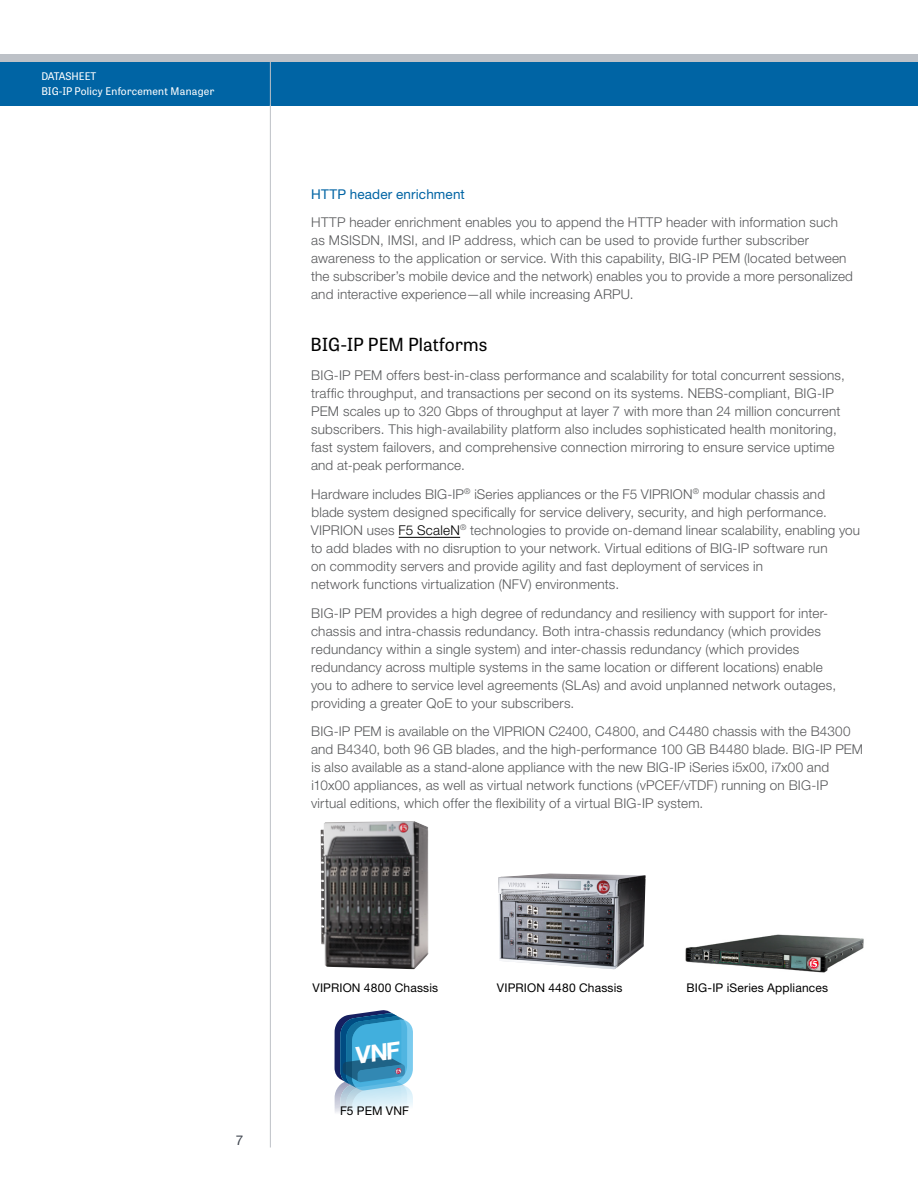
<style>
.page{position:relative;width:918px;height:1188px;background:#fff}
.page>*{position:absolute;margin:0;border:0;box-sizing:border-box;transform-origin:0 0}
.t1{font:18px "Tablet Gothic";color:#000}
.t2{font:300 13.5px/18px "Helvetica Neue LT Std";letter-spacing:.015em;color:#58595b}
.t3{font:13.5px "Helvetica Neue LT Std";letter-spacing:.01em;color:#0064a4}
.t4{font:13.5px "Helvetica Neue LT Std";color:#3f454f}
.t5{font:12px "Helvetica Neue LT Std";letter-spacing:.015em;color:#000}
.t6{font:10.5px/15px "Tablet Gothic";letter-spacing:.02em;color:#fff}
.s1{color:#000}
</style>
<div class="page">
<div style="left:0;top:56px;width:918px;height:50px;background:#0064a4"></div>
<div style="left:0;top:54px;width:918px;height:7px;background:#bdc1c7"></div>
<hr style="left:270px;top:105px;width:1px;height:1043px;background:#bdc1c7">
<hr style="left:270px;top:54px;width:1px;height:52px;background:#bdc1c7">
<hr style="left:399px;top:537px;width:61px;height:1px;background:#000">
<img style="left:498px;top:873px;width:148px;height:96px">
<img style="left:321px;top:821px;width:108px;height:148px">
<img style="left:685px;top:934px;width:179px;height:39px">
<svg style="left:335px;top:1010px;width:78px;height:103px;background:#6ba8c9"></svg>
<p class="t6" style="left:41px;top:68px;width:174px">DATASHEET<br>BIG-IP Policy Enforcement Manager</p>
<p class="t3" style="left:311px;top:186px;width:155px">HTTP header enrichment</p>
<p class="t2" style="left:311px;top:213px;width:543px">HTTP header enrichment enables you to append the HTTP header with information such as MSISDN, IMSI, and IP address, which can be used to provide further subscriber awareness to the application or service. With this capability, BIG-IP PEM (located between the subscriber’s mobile device and the network) enables you to provide a more personalized and interactive experience—all while increasing ARPU.</p>
<h1 class="t1" style="left:311px;top:332px;width:178px">BIG-IP PEM Platforms</h1>
<p class="t2" style="left:311px;top:366px;width:535px">BIG-IP PEM offers best-in-class performance and scalability for total concurrent sessions, traffic throughput, and transactions per second on its systems. NEBS-compliant, BIG-IP PEM scales up to 320 Gbps of throughput at layer 7 with more than 24 million concurrent subscribers. This high-availability platform also includes sophisticated health monitoring, fast system failovers, and comprehensive connection mirroring to ensure service uptime and at-peak performance.</p>
<p class="t2" style="left:311px;top:485px;width:551px">Hardware includes BIG-IP<sup>®</sup> iSeries appliances or the F5 VIPRION<sup>®</sup> modular chassis and blade system designed specifically for service delivery, security, and high performance.<br>VIPRION uses <span class="s1">F5 ScaleN</span><sup>®</sup> technologies to provide on-demand linear scalability, enabling you to add blades with no disruption to your network. Virtual editions of BIG-IP software run<br>on commodity servers and provide agility and fast deployment of services in<br>network functions virtualization (NFV) environments.</p>
<p class="t2" style="left:311px;top:604px;width:527px">BIG-IP PEM provides a high degree of redundancy and resiliency with support for inter&shy;chassis and intra-chassis redundancy. Both intra-chassis redundancy (which provides redundancy within a single system) and inter-chassis redundancy (which provides redundancy across multiple systems in the same location or different locations) enable you to adhere to service level agreements (SLAs) and avoid unplanned network outages, providing a greater QoE to your subscribers.</p>
<p class="t2" style="left:311px;top:722px;width:554px">BIG-IP PEM is available on the VIPRION C2400, C4800, and C4480 chassis with the B4300 and B4340, both 96 GB blades, and the high-performance 100 GB B4480 blade. BIG-IP PEM is also available as a stand-alone appliance with the new BIG-IP iSeries i5x00, i7x00 and i10x00 appliances, as well as virtual network functions (vPCEF/vTDF) running on BIG-IP virtual editions, which offer the flexibility of a virtual BIG-IP system.</p>
<p class="t4" style="left:236px;top:1132px;width:9px">7</p>
<p class="t5" style="left:313px;top:980px;width:127px">VIPRION 4800 Chassis</p>
<p class="t5" style="left:497px;top:980px;width:127px">VIPRION 4480 Chassis</p>
<p class="t5" style="left:340px;top:1103px;width:70px">F5 PEM VNF</p>
<p class="t5" style="left:686px;top:980px;width:143px">BIG-IP iSeries Appliances</p>
</div>
